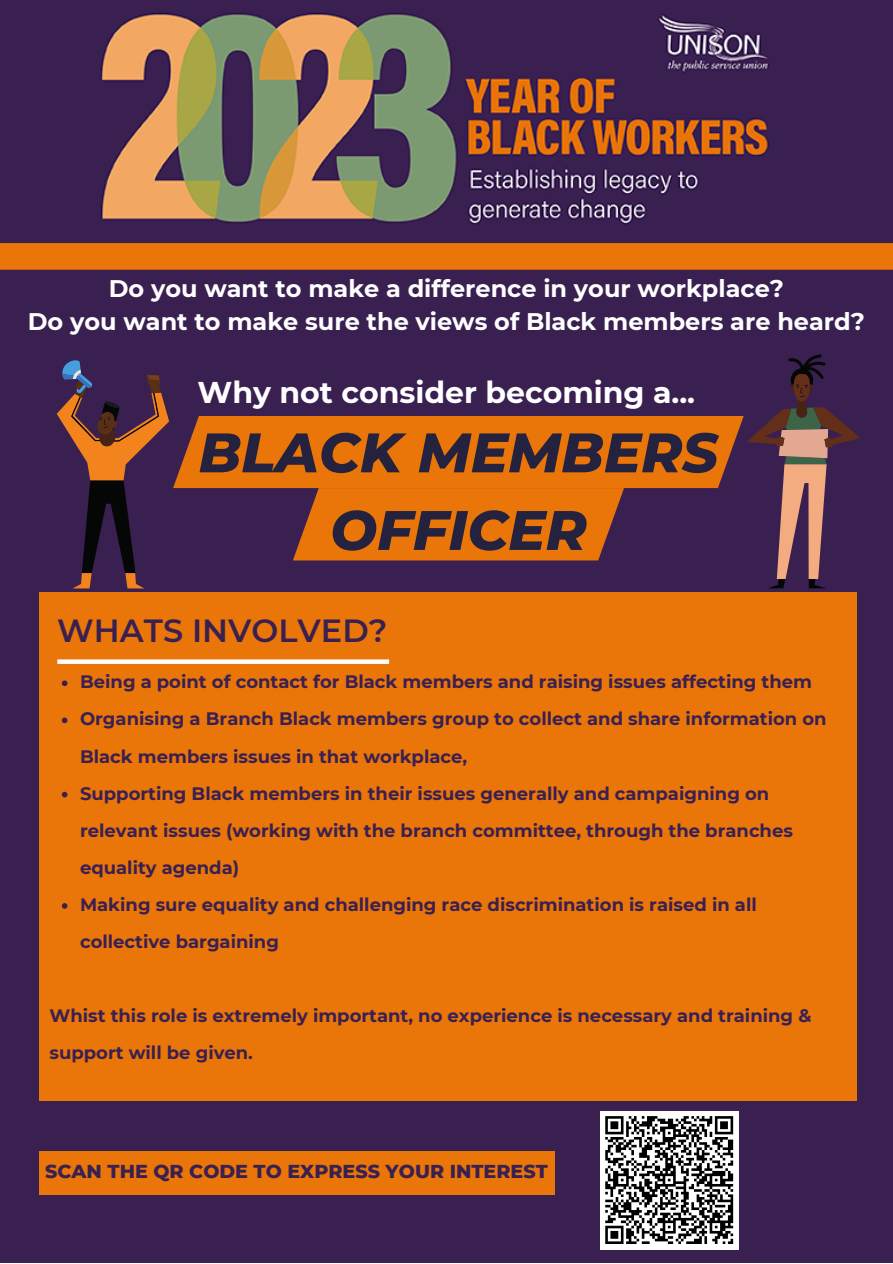
<style>
.page{position:relative;width:893px;height:1264px;background:#fff}
.page>*{position:absolute;margin:0;border:0;box-sizing:border-box;transform-origin:0 0}
.t1{font:italic 800 55.5px/77.6px "Montserrat";color:#25223f;text-align:center}
.t2{font:600 31.95px "Montserrat";color:#3a2051}
.t3{font:700 30px "Montserrat";color:#fff}
.t4{font:700 24px/32.5px "Montserrat";color:#fff;text-align:center}
.t5{font:800 19.05px "Montserrat";color:#3a2051}
.t6{font:700 18px/37px "Montserrat";color:#3a2051}
</style>
<div class="page">
<div style="left:0;top:0;width:892px;height:1262px;background:#3a2051"></div>
<img style="left:101px;top:13px;width:668px;height:212px">
<svg style="left:0;top:243px;width:892px;height:27px;background:#e77309"></svg>
<div style="left:39px;top:592px;width:817px;height:508px;background:#ea7509"></div>
<div style="left:57px;top:659px;width:332px;height:5px;background:#fff"></div>
<div style="left:39px;top:1151px;width:515px;height:43px;background:#ea7509"></div>
<div style="left:600px;top:1110px;width:138px;height:139px;background:#fff"></div>
<svg style="left:605px;top:1116px;width:129px;height:128px"></svg>
<svg style="left:57px;top:354px;width:803px;height:234px"></svg>
<svg style="left:62px;top:680px;width:5px;height:6px"></svg>
<svg style="left:62px;top:717px;width:5px;height:6px"></svg>
<svg style="left:62px;top:791px;width:5px;height:6px"></svg>
<svg style="left:62px;top:903px;width:5px;height:5px"></svg>
<h3 class="t4" style="left:28px;top:272px;width:838px">Do you want to make a difference in your workplace?<br>Do you want to make sure the views of Black members are heard?</h3>
<h3 class="t3" style="left:197px;top:374px;width:499px">Why not consider becoming a...</h3>
<h1 class="t1" style="left:199px;top:413px;width:521px">BLACK MEMBERS<br>OFFICER</h1>
<h2 class="t2" style="left:57px;top:611px;width:331px">WHATS INVOLVED?</h2>
<p class="t6" style="left:80px;top:663px;width:748px">Being a point of contact for Black members and raising issues affecting them Organising a Branch Black members group to collect and share information on Black members issues in that workplace,<br>Supporting Black members in their issues generally and campaigning on relevant issues (working with the branch committee, through the branches equality agenda)<br>Making sure equality and challenging race discrimination is raised in all collective bargaining</p>
<p class="t6" style="left:49px;top:997px;width:763px">Whist this role is extremely important, no experience is necessary and training &amp; support will be given.</p>
<p class="t5" style="left:45px;top:1159px;width:504px">SCAN THE QR CODE TO EXPRESS YOUR INTEREST</p>
</div>
